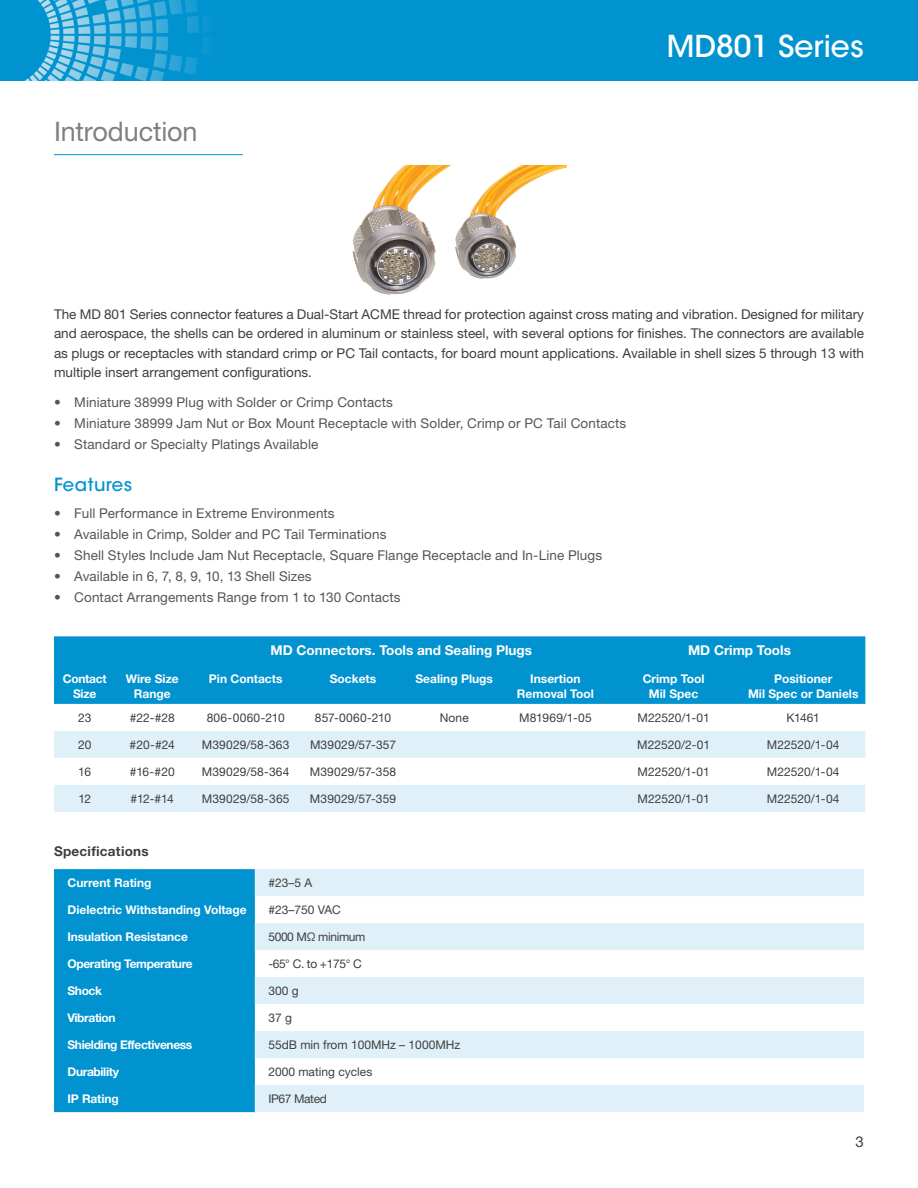
<style>
.page{position:relative;width:918px;height:1188px;background:#fff}
.page>*{position:absolute;margin:0;border:0;box-sizing:border-box;transform-origin:0 0}
.t1{font:500 30px "ITC Avant Garde Std";color:#fff}
.t2{font:27px "Helvetica Neue LT Pro";letter-spacing:-.005em;color:#808083}
.t3{font:500 18px "ITC Avant Garde Std";letter-spacing:.025em;color:#0093d0}
.t4{font:15px "Helvetica Neue LT Pro";color:#3e3e3f}
.t5{font:13.5px "Helvetica Neue LT Pro";letter-spacing:.01em;color:#545557}
.t6{font:13.5px/19.5px "Helvetica Neue LT Pro";color:#3e3e3f;text-align:justify}
.t7{font:700 13.5px "Helvetica Neue LT Pro";color:#fff}
.t8{font:700 13.5px "Helvetica Neue LT Pro";letter-spacing:.02em;color:#3e3e3f}
.t9{font:12px "Helvetica Neue LT Pro";color:#3e3e3f}
.t10{font:700 12px/15px "Helvetica Neue LT Pro";color:#fff;text-align:center}
.t11{font:700 12px "Helvetica Neue LT Pro";letter-spacing:-.03em;color:#fff}
.t12{font:12px "Helvetica Neue LT Pro";letter-spacing:-.03em;color:#3e3e3f}
.t13{font:12px "Helvetica Neue LT Pro";letter-spacing:.02em;color:#3e3e3f}
.t14{font:700 12px/15px "Helvetica Neue LT Pro";letter-spacing:-.02em;color:#fff;text-align:center}
.s1{color:#fff}
</style>
<div class="page">
<div style="left:0;top:0;width:918px;height:81px;background:#0093d0"></div>
<img style="left:25px;top:0;width:182px;height:81px">
<hr style="left:54px;top:154px;width:189px;height:1px;background:#0093d0">
<div style="left:54px;top:636px;width:811px;height:68px;background:#0093d0"></div>
<svg style="left:54px;top:731px;width:811px;height:81px;fill:#e0f0f8"></svg>
<div style="left:54px;top:869px;width:201px;height:243px;background:#0093d0"></div>
<svg style="left:255px;top:869px;width:609px;height:243px;fill:#e0f0f8"></svg>
<img style="left:544px;top:165px;width:22px;height:10px">
<img style="left:352px;top:165px;width:192px;height:130px">
<h2 class="t2" style="left:54px;top:115px;width:211px">Introduction <span class="s1">xxxx</span></h2>
<h1 class="t1" style="left:667px;top:27px;width:199px">MD801 Series</h1>
<p class="t6" style="left:54px;top:304px;width:812px">The MD 801 Series connector features a Dual-Start ACME thread for protection against cross mating and vibration. Designed for military and aerospace, the shells can be ordered in aluminum or stainless steel, with several options for finishes. The connectors are available as plugs or receptacles with standard crimp or PC Tail contacts, for board mount applications. Available in shell sizes 5 through 13 with multiple insert arrangement configurations.</p>
<p class="t5" style="left:54px;top:394px;width:341px">• Miniature 38999 Plug with Solder or Crimp Contacts</p>
<p class="t5" style="left:54px;top:415px;width:574px">• Miniature 38999 Jam Nut or Box Mount Receptacle with Solder, Crimp or PC Tail Contacts</p>
<p class="t5" style="left:54px;top:436px;width:266px">• Standard or Specialty Platings Available</p>
<h3 class="t3" style="left:54px;top:473px;width:80px">Features</h3>
<p class="t5" style="left:54px;top:505px;width:282px">• Full Performance in Extreme Environments</p>
<p class="t5" style="left:54px;top:526px;width:334px">• Available in Crimp, Solder and PC Tail Terminations</p>
<p class="t5" style="left:54px;top:547px;width:550px">• Shell Styles Include Jam Nut Receptacle, Square Flange Receptacle and In-Line Plugs</p>
<p class="t5" style="left:54px;top:568px;width:259px">• Available in 6, 7, 8, 9, 10, 13 Shell Sizes</p>
<p class="t5" style="left:54px;top:589px;width:348px">• Contact Arrangements Range from 1 to 130 Contacts</p>
<p class="t7" style="left:271px;top:641px;width:263px">MD Connectors. Tools and Sealing Plugs</p>
<p class="t7" style="left:688px;top:641px;width:104px">MD Crimp Tools</p>
<p class="t14" style="left:63px;top:671px;width:46px">Contact<br>Size</p>
<p class="t10" style="left:126px;top:671px;width:55px">Wire Size<br>Range</p>
<p class="t10" style="left:209px;top:671px;width:75px">Pin Contacts</p>
<p class="t10" style="left:330px;top:671px;width:48px">Sockets</p>
<p class="t10" style="left:416px;top:671px;width:79px">Sealing Plugs</p>
<p class="t10" style="left:517px;top:671px;width:79px">Insertion<br>Removal Tool</p>
<p class="t10" style="left:643px;top:671px;width:63px">Crimp Tool<br>Mil Spec</p>
<p class="t10" style="left:748px;top:671px;width:112px">Positioner<br>Mil Spec or Daniels</p>
<p class="t9" style="left:78px;top:710px;width:15px">23</p>
<p class="t9" style="left:130px;top:710px;width:47px">#22-#28</p>
<p class="t13" style="left:207px;top:710px;width:79px">806-0060-210</p>
<p class="t9" style="left:315px;top:710px;width:78px">857-0060-210</p>
<p class="t9" style="left:440px;top:710px;width:31px">None</p>
<p class="t9" style="left:519px;top:710px;width:74px">M81969/1-05</p>
<p class="t9" style="left:637px;top:710px;width:74px">M22520/1-01</p>
<p class="t9" style="left:787px;top:710px;width:35px">K1461</p>
<p class="t9" style="left:78px;top:737px;width:15px">20</p>
<p class="t9" style="left:130px;top:737px;width:47px">#20-#24</p>
<p class="t9" style="left:202px;top:737px;width:89px">M39029/58-363</p>
<p class="t9" style="left:310px;top:737px;width:88px">M39029/57-357</p>
<p class="t9" style="left:637px;top:737px;width:74px">M22520/2-01</p>
<p class="t9" style="left:767px;top:737px;width:74px">M22520/1-04</p>
<p class="t9" style="left:78px;top:764px;width:14px">16</p>
<p class="t9" style="left:130px;top:764px;width:46px">#16-#20</p>
<p class="t9" style="left:202px;top:764px;width:89px">M39029/58-364</p>
<p class="t9" style="left:310px;top:764px;width:88px">M39029/57-358</p>
<p class="t9" style="left:637px;top:764px;width:74px">M22520/1-01</p>
<p class="t9" style="left:767px;top:764px;width:74px">M22520/1-04</p>
<p class="t9" style="left:78px;top:791px;width:14px">12</p>
<p class="t9" style="left:131px;top:791px;width:45px">#12-#14</p>
<p class="t9" style="left:202px;top:791px;width:89px">M39029/58-365</p>
<p class="t9" style="left:310px;top:791px;width:88px">M39029/57-359</p>
<p class="t9" style="left:637px;top:791px;width:74px">M22520/1-01</p>
<p class="t9" style="left:767px;top:791px;width:74px">M22520/1-04</p>
<p class="t8" style="left:54px;top:842px;width:96px">Specifications</p>
<p class="t10" style="left:68px;top:875px;width:86px">Current Rating</p>
<p class="t9" style="left:268px;top:875px;width:45px">#23–5 A</p>
<p class="t10" style="left:68px;top:902px;width:181px">Dielectric Withstanding Voltage</p>
<p class="t9" style="left:268px;top:902px;width:74px">#23–750 VAC</p>
<p class="t10" style="left:68px;top:929px;width:122px">Insulation Resistance</p>
<p class="t12" style="left:268px;top:929px;width:99px">5000 MΩ minimum</p>
<p class="t11" style="left:68px;top:956px;width:127px">Operating Temperature</p>
<p class="t9" style="left:268px;top:956px;width:95px">-65° C. to +175° C</p>
<p class="t10" style="left:68px;top:983px;width:36px">Shock</p>
<p class="t9" style="left:268px;top:983px;width:32px">300 g</p>
<p class="t11" style="left:68px;top:1010px;width:50px">Vibration</p>
<p class="t9" style="left:268px;top:1010px;width:25px">37 g</p>
<p class="t11" style="left:68px;top:1037px;width:126px">Shielding Effectiveness</p>
<p class="t9" style="left:268px;top:1037px;width:193px">55dB min from 100MHz – 1000MHz</p>
<p class="t11" style="left:68px;top:1064px;width:53px">Durability</p>
<p class="t9" style="left:268px;top:1064px;width:106px">2000 mating cycles</p>
<p class="t10" style="left:68px;top:1091px;width:53px">IP Rating</p>
<p class="t12" style="left:268px;top:1091px;width:60px">IP67 Mated</p>
<p class="t4" style="left:856px;top:1132px;width:10px">3</p>
</div>
